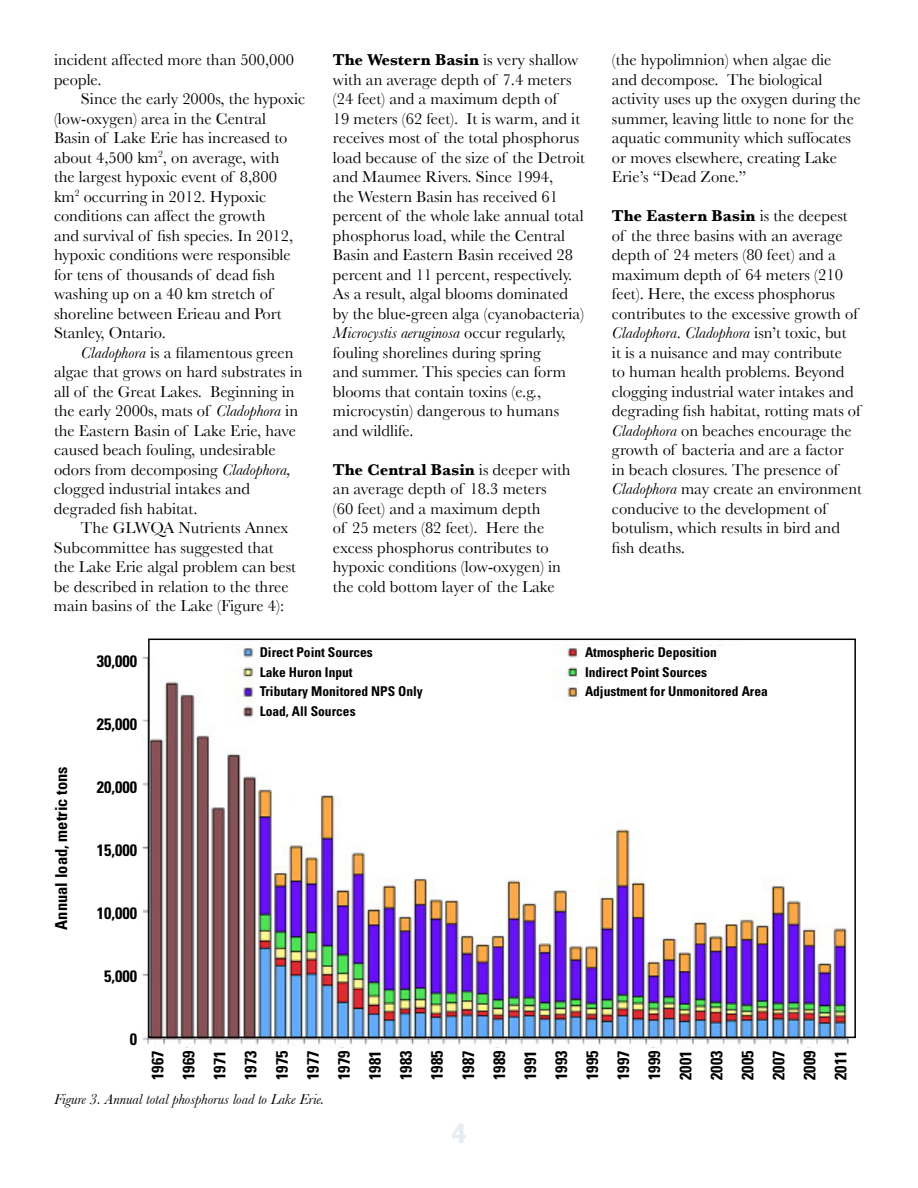
<style>
.page{position:relative;width:918px;height:1188px;background:#fff}
.page>*{position:absolute;margin:0;border:0;box-sizing:border-box;transform-origin:0 0}
.t1{font:27px "Jack Condensed";color:#e6ecf1}
.t2{font:16.5px/19.5px "Baskerville";color:#000}
.t3{font:700 condensed 16.5px/31px "Univers";color:#000;text-align:justify}
.t4{font:italic 15px "Baskerville";color:#000}
.t5{font:700 condensed 13.5px/19.5px "Univers";color:#000}
.s1{font-style:italic}
.s2{font-weight:700}
</style>
<div class="page">
<img style="left:143px;top:644px;width:706px;height:404px">
<div style="left:254px;top:644px;width:208px;height:85px;background:#fff"></div>
<div style="left:579px;top:646px;width:234px;height:85px;background:#fff"></div>
<div style="left:148px;top:639px;width:708px;height:399px;border:2px solid #000"></div>
<p class="t2" style="left:54px;top:50px;width:241px">incident affected more than 500,000 people.</p>
<p class="t2" style="left:54px;top:89px;width:253px;text-indent:27px">Since the early 2000s, the hypoxic (low-oxygen) area in the Central<br>Basin of Lake Erie has increased to about 4,500 km<sup>2</sup>, on average, with<br>the largest hypoxic event of 8,800 km<sup>2</sup> occurring in 2012. Hypoxic conditions can affect the growth<br>and survival of fish species. In 2012, hypoxic conditions were responsible for tens of thousands of dead fish washing up on a 40 km stretch of shoreline between Erieau and Port<br>Stanley, Ontario.</p>
<p class="t2" style="left:54px;top:342px;width:250px;text-indent:27px"><span class="s1">Cladophora</span> is a filamentous green algae that grows on hard substrates in all of the Great Lakes. Beginning in the early 2000s, mats of <span class="s1">Cladophora</span> in the Eastern Basin of Lake Erie, have caused beach fouling, undesirable odors from decomposing <span class="s1">Cladophora, </span>clogged industrial intakes and degraded fish habitat.</p>
<p class="t2" style="left:54px;top:518px;width:244px;text-indent:27px">The GLWQA Nutrients Annex Subcommittee has suggested that the Lake Erie algal problem can best be described in relation to the three main basins of the Lake (Figure 4):</p>
<p class="t2" style="left:333px;top:50px;width:254px"><span class="s2">The Western Basin</span> is very shallow with an average depth of 7.4 meters (24 feet) and a maximum depth of<br>19 meters (62 feet). It is warm, and it receives most of the total phosphorus load because of the size of the Detroit and Maumee Rivers. Since 1994,<br>the Western Basin has received 61 percent of the whole lake annual total phosphorus load, while the Central Basin and Eastern Basin received 28 percent and 11 percent, respectively.<br>As a result, algal blooms dominated by the blue-green alga (cyanobacteria)<br><span class="s1">Microcystis aeruginosa</span> occur regularly, fouling shorelines during spring<br>and summer. This species can form blooms that contain toxins (e.g., microcystin) dangerous to humans and wildlife.</p>
<p class="t2" style="left:333px;top:460px;width:239px"><span class="s2">The Central Basin</span> is deeper with an average depth of 18.3 meters (60 feet) and a maximum depth<br>of 25 meters (82 feet). Here the excess phosphorus contributes to hypoxic conditions (low-oxygen) in the cold bottom layer of the Lake</p>
<p class="t2" style="left:612px;top:50px;width:250px">(the hypolimnion) when algae die<br>and decompose. The biological activity uses up the oxygen during the summer, leaving little to none for the aquatic community which suffocates or moves elsewhere, creating Lake<br>Erie’s “Dead Zone.”</p>
<p class="t2" style="left:612px;top:206px;width:252px"><span class="s2">The Eastern Basin</span> is the deepest of the three basins with an average depth of 24 meters (80 feet) and a maximum depth of 64 meters (210 feet). Here, the excess phosphorus contributes to the excessive growth of <span class="s1">Cladophora</span>. <span class="s1">Cladophora</span> isn’t toxic, but<br>it is a nuisance and may contribute<br>to human health problems. Beyond clogging industrial water intakes and degrading fish habitat, rotting mats of <span class="s1">Cladophora</span> on beaches encourage the growth of bacteria and are a factor<br>in beach closures. The presence of <span class="s1">Cladophora</span> may create an environment conducive to the development of botulism, which results in bird and fish deaths.</p>
<p class="t3" style="left:46px;top:930px;width:165px;rotate:-90deg">Annual load, metric tons</p>
<p class="t3" style="left:97px;top:646px;width:42px">30,000</p>
<p class="t3" style="left:97px;top:709px;width:42px">25,000</p>
<p class="t3" style="left:97px;top:772px;width:42px">20,000</p>
<p class="t3" style="left:97px;top:835px;width:42px">15,000</p>
<p class="t3" style="left:97px;top:898px;width:42px">10,000</p>
<p class="t5" style="left:260px;top:643px;width:165px">Direct Point Sources<br>Lake Huron Input<br>Tributary Monitored NPS Only<br>Load, All Sources</p>
<p class="t5" style="left:585px;top:643px;width:184px">Atmospheric Deposition<br>Indirect Point Sources<br>Adjustment for Unmonitored Area</p>
<p class="t3" style="left:104px;top:961px;width:34px">5,000</p>
<p class="t3" style="left:130px;top:1024px;width:9px">0</p>
<p class="t3" style="left:142px;top:1080px;width:31px;rotate:-90deg">1967<br>1969<br>1971<br>1973<br>1975<br>1977<br>1979<br>1981<br>1983<br>1985<br>1987<br>1989<br>1991<br>1993<br>1995<br>1997<br>1999<br>2001<br>2003<br>2005<br>2007<br>2009<br>2011</p>
<p class="t4" style="left:54px;top:1091px;width:272px">Figure 3. Annual total phosphorus load to Lake Erie.</p>
<h1 class="t1" style="left:452px;top:1117px;width:16px">4</h1>
</div>
